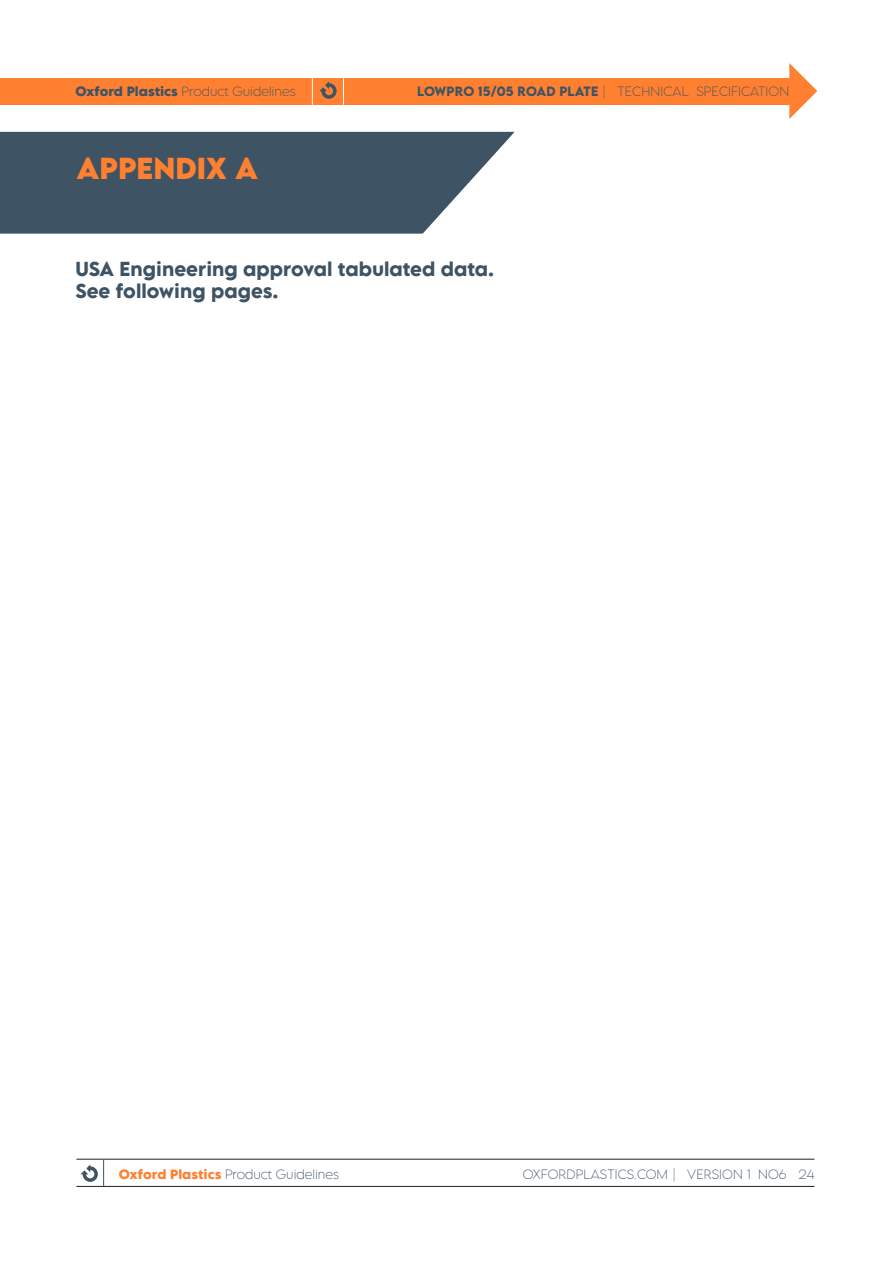
<style>
.page{position:relative;width:893px;height:1263px;background:#fff}
.page>*{position:absolute;margin:0;border:0;box-sizing:border-box;transform-origin:0 0}
.t1{font:700 27px "LEMONMILK Pro";color:#ff8030}
.t2{font:600 18px/21.6px "LEMONMILK Pro";color:#3e5364}
.t3{font:200 12px "LEMONMILK Pro";letter-spacing:.015em;color:#3e5364}
.s1{font-weight:700}
.s2{font-weight:600}
.s3{font-weight:700;color:#ff8030}
</style>
<div class="page">
<div style="left:0;top:132px;width:413px;height:102px;background:#3e5364"></div>
<svg style="left:413px;top:132px;width:101px;height:102px"></svg>
<div style="left:0;top:78px;width:789px;height:27px;background:#ff8030"></div>
<svg style="left:789px;top:63px;width:28px;height:56px"></svg>
<svg style="left:312px;top:78px;width:1px;height:27px"></svg>
<svg style="left:343px;top:78px;width:1px;height:27px"></svg>
<svg style="left:319px;top:81px;width:18px;height:18px"></svg>
<hr style="left:76px;top:1159px;width:738px;height:1px;background:#231f20">
<hr style="left:76px;top:1186px;width:738px;height:1px;background:#231f20">
<svg style="left:80px;top:1159px;width:24px;height:27px"></svg>
<p class="t3" style="left:75px;top:84px;width:222px"><span class="s1">Oxford Plastics</span> Product Guidelines</p>
<h1 class="t1" style="left:77px;top:150px;width:183px">APPENDIX A</h1>
<p class="t3" style="left:417px;top:84px;width:374px"><span class="s2">LOWPRO 15/05 ROAD PLATE</span> | TECHNICAL SPECIFICATION</p>
<h2 class="t2" style="left:75px;top:259px;width:420px">USA Engineering approval tabulated data.<br>See following pages.</h2>
<p class="t3" style="left:119px;top:1166px;width:222px"><span class="s3">Oxford Plastics</span> Product Guidelines</p>
<p class="t3" style="left:523px;top:1166px;width:293px">OXFORDPLASTICS.COM | VERSION 1 NO6 24</p>
</div>
